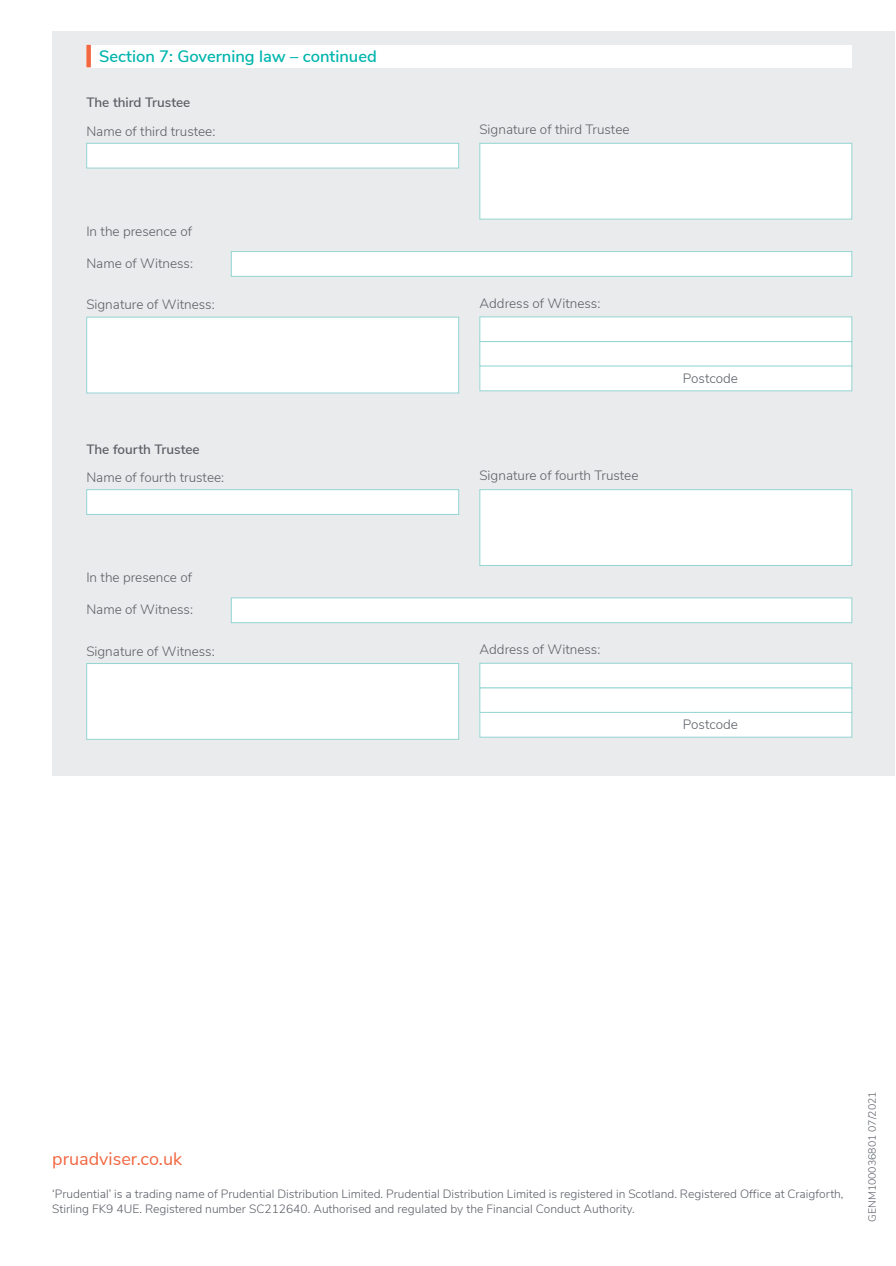
<style>
.page{position:relative;width:896px;height:1266px;background:#fff}
.page>*{position:absolute;margin:0;border:0;box-sizing:border-box;transform-origin:0 0}
.t1{font:18px "Nunito Sans";color:#f26640}
.t2{font:600 16.5px "Nunito Sans";color:#00b5ae}
.t3{font:300 13.5px "Nunito Sans";color:#5b5f66}
.t4{font:600 13.5px "Nunito Sans";color:#5b5f66}
.t5{font:300 12px/15px "Nunito Sans";color:#5b5f66}
.t6{font:300 10.5px "Nunito Sans";color:#5b5f66}
</style>
<div class="page">
<div style="left:52px;top:31px;width:842px;height:744px;background:#eaebec"></div>
<div style="left:86px;top:45px;width:766px;height:22px;background:#fff"></div>
<div style="left:86px;top:45px;width:5px;height:22px;background:#f26640"></div>
<div style="left:479px;top:143px;width:373px;height:76px;background:#fff;border:1px solid #94d5d2"></div>
<div style="left:86px;top:143px;width:373px;height:25px;background:#fff;border:1px solid #94d5d2"></div>
<div style="left:231px;top:251px;width:621px;height:26px;background:#fff;border:1px solid #94d5d2"></div>
<div style="left:479px;top:316px;width:373px;height:26px;background:#fff;border:1px solid #94d5d2"></div>
<div style="left:479px;top:341px;width:373px;height:26px;background:#fff;border:1px solid #94d5d2"></div>
<div style="left:480px;top:366px;width:371px;height:25px;background:#fff"></div>
<div style="left:479px;top:365px;width:373px;height:26px;border:1px solid #94d5d2"></div>
<div style="left:86px;top:317px;width:373px;height:76px;background:#fff;border:1px solid #94d5d2"></div>
<div style="left:479px;top:489px;width:373px;height:77px;background:#fff;border:1px solid #94d5d2"></div>
<div style="left:86px;top:489px;width:373px;height:26px;background:#fff;border:1px solid #94d5d2"></div>
<div style="left:231px;top:597px;width:621px;height:26px;background:#fff;border:1px solid #94d5d2"></div>
<div style="left:479px;top:663px;width:373px;height:25px;background:#fff;border:1px solid #94d5d2"></div>
<div style="left:479px;top:687px;width:373px;height:26px;background:#fff;border:1px solid #94d5d2"></div>
<div style="left:480px;top:712px;width:371px;height:25px;background:#fff"></div>
<div style="left:479px;top:712px;width:373px;height:25px;border:1px solid #94d5d2"></div>
<div style="left:86px;top:663px;width:373px;height:76px;background:#fff;border:1px solid #94d5d2"></div>
<p class="t2" style="left:99px;top:44px;width:279px">Section 7: Governing law – continued</p>
<p class="t4" style="left:86px;top:93px;width:106px">The third Trustee</p>
<p class="t3" style="left:86px;top:121px;width:130px">Name of third trustee:</p>
<p class="t3" style="left:479px;top:119px;width:152px">Signature of third Trustee</p>
<p class="t3" style="left:86px;top:221px;width:107px">In the presence of</p>
<p class="t3" style="left:86px;top:253px;width:108px">Name of Witness:</p>
<p class="t3" style="left:86px;top:295px;width:130px">Signature of Witness:</p>
<p class="t4" style="left:86px;top:439px;width:115px">The fourth Trustee</p>
<p class="t3" style="left:479px;top:293px;width:122px">Address of Witness:</p>
<p class="t3" style="left:86px;top:467px;width:139px">Name of fourth trustee:</p>
<p class="t3" style="left:479px;top:466px;width:160px">Signature of fourth Trustee</p>
<p class="t3" style="left:86px;top:567px;width:107px">In the presence of</p>
<p class="t3" style="left:86px;top:599px;width:108px">Name of Witness:</p>
<p class="t3" style="left:86px;top:641px;width:130px">Signature of Witness:</p>
<p class="t3" style="left:479px;top:639px;width:122px">Address of Witness:</p>
<p class="t3" style="left:682px;top:368px;width:57px">Postcode</p>
<p class="t3" style="left:682px;top:715px;width:57px">Postcode</p>
<h1 class="t1" style="left:52px;top:1145px;width:131px">pruadviser.co.uk</h1>
<p class="t5" style="left:52px;top:1185px;width:792px">‘Prudential’ is a trading name of Prudential Distribution Limited. Prudential Distribution Limited is registered in Scotland. Registered Office at Craigforth,<br>Stirling FK9 4UE. Registered number SC212640. Authorised and regulated by the Financial Conduct Authority.</p>
<p class="t6" style="left:864px;top:1221px;width:132px;rotate:-90deg">GENM100036801 07/2021</p>
</div>
